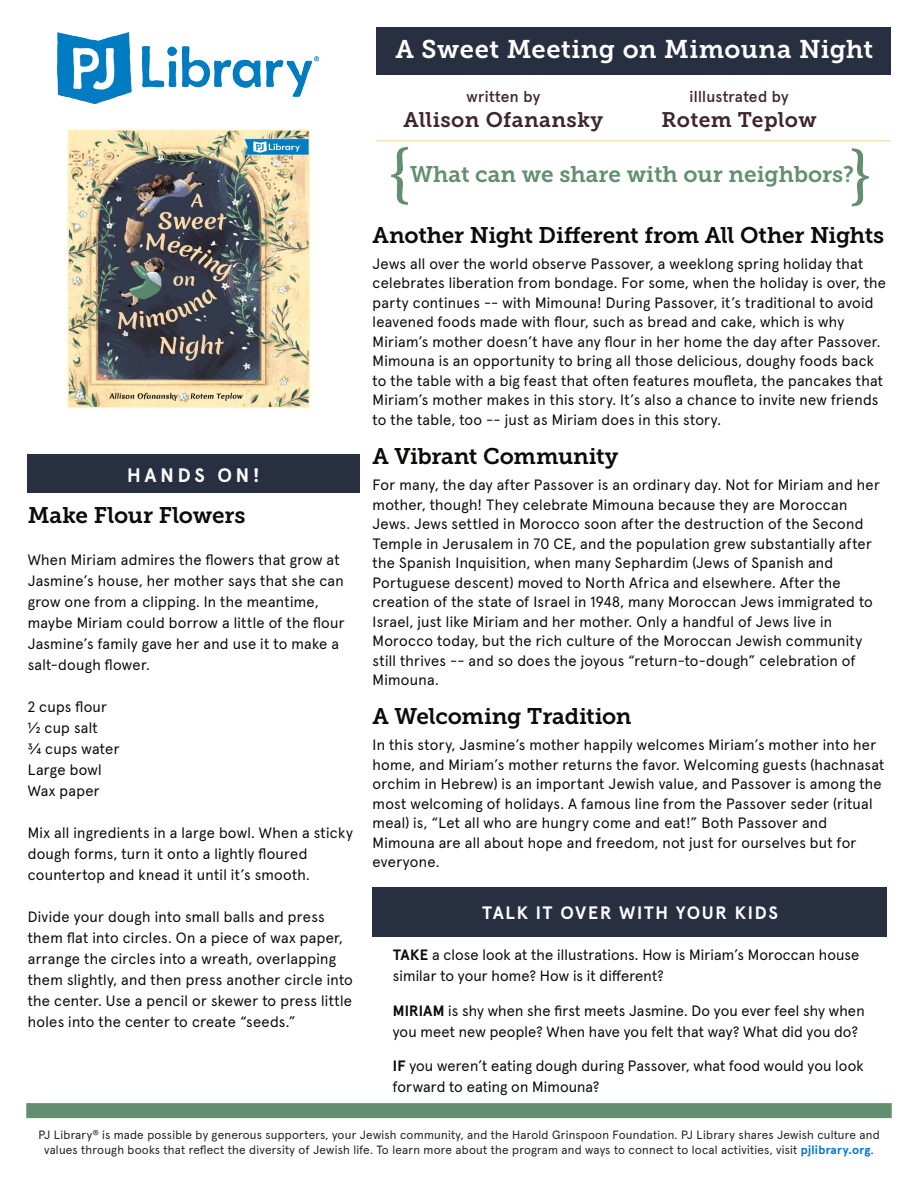
<style>
.page{position:relative;width:918px;height:1188px;background:#fff}
.page>*{position:absolute;margin:0;border:0;box-sizing:border-box;transform-origin:0 0}
.t1{font:700 66px "Minion Pro";color:#628f6f}
.t2{font:25.5px "Museo Slab 700";letter-spacing:.015em;color:#fff}
.t3{font:22.5px "Museo Slab 700";letter-spacing:-.01em;color:#0a0c0a}
.t4{font:22.5px "Museo Slab 700";color:#628f6f}
.t5{font:21px "Museo Slab 700";letter-spacing:.02em;color:#3e252e}
.t6{font:700 19.5px "Apercu Pro";letter-spacing:.2em;color:#fff}
.t7{font:700 18px "Apercu Pro";letter-spacing:.09em;color:#fff}
.t8{font:500 15.75px "Apercu Pro";letter-spacing:.02em;color:#3e252e}
.t9{font:15px/19.5px "Apercu Pro";letter-spacing:.02em;color:#0a0c0a}
.t10{font:12px/15px "Apercu Pro";letter-spacing:.02em;color:#231f20;text-align:center}
.s1{font-weight:700}
.s2{font-weight:700;color:#0073ce}
</style>
<div class="page">
<div style="left:376px;top:27px;width:515px;height:48px;background:#282f41"></div>
<img style="left:70px;top:131px;width:238px;height:275px">
<div style="left:68px;top:129px;width:242px;height:279px;border:1px solid #fef5bf"></div>
<hr style="left:376px;top:140px;width:515px;height:2px;background:#f0e4b7">
<div style="left:373px;top:888px;width:514px;height:49px;background:#282f41"></div>
<div style="left:26px;top:1103px;width:866px;height:15px;background:#628f6f;border:2px solid #628f6f"></div>
<div style="left:27px;top:455px;width:333px;height:38px;background:#282f41"></div>
<img style="left:58px;top:32px;width:261px;height:71px">
<p class="t6" style="left:127px;top:460px;width:134px">HANDS ON!</p>
<p class="t3" style="left:28px;top:503px;width:219px">Make Flour Flowers</p>
<p class="t9" style="left:28px;top:548px;width:318px;line-height:21px">When Miriam admires the flowers that grow at Jasmine’s house, her mother says that she can grow one from a clipping. In the meantime, maybe Miriam could borrow a little of the flour Jasmine’s family gave her and use it to make a salt-dough flower.</p>
<p class="t9" style="left:28px;top:696px;width:81px">2 cups flour</p>
<p class="t9" style="left:28px;top:717px;width:72px">½ cup salt</p>
<p class="t9" style="left:28px;top:738px;width:93px">¾ cups water</p>
<p class="t9" style="left:28px;top:759px;width:75px">Large bowl</p>
<p class="t9" style="left:28px;top:780px;width:74px">Wax paper</p>
<p class="t9" style="left:28px;top:821px;width:327px;line-height:21px">Mix all ingredients in a large bowl. When a sticky dough forms, turn it onto a lightly floured countertop and knead it until it’s smooth.</p>
<p class="t9" style="left:28px;top:905px;width:327px;line-height:21px">Divide your dough into small balls and press them flat into circles. On a piece of wax paper, arrange the circles into a wreath, overlapping them slightly, and then press another circle into the center. Use a pencil or skewer to press little holes into the center to create “seeds.”</p>
<p class="t2" style="left:395px;top:35px;width:479px">A Sweet Meeting on Mimouna Night</p>
<p class="t8" style="left:467px;top:84px;width:75px">written by</p>
<p class="t5" style="left:404px;top:108px;width:201px">Allison Ofanansky</p>
<p class="t8" style="left:689px;top:84px;width:101px">illlustrated by</p>
<p class="t5" style="left:661px;top:108px;width:157px">Rotem Teplow</p>
<p class="t1" style="left:387px;top:126px;width:25px">{</p>
<p class="t1" style="left:849px;top:128px;width:25px">}</p>
<p class="t3" style="left:373px;top:222px;width:513px">Another Night Different from All Other Nights</p>
<p class="t9" style="left:373px;top:253px;width:515px">Jews all over the world observe Passover, a weeklong spring holiday that celebrates liberation from bondage. For some, when the holiday is over, the party continues -- with Mimouna! During Passover, it’s traditional to avoid leavened foods made with flour, such as bread and cake, which is why Miriam’s mother doesn’t have any flour in her home the day after Passover.<br>Mimouna is an opportunity to bring all those delicious, doughy foods back to the table with a big feast that often features moufleta, the pancakes that Miriam’s mother makes in this story. It’s also a chance to invite new friends to the table, too -- just as Miriam does in this story.</p>
<p class="t3" style="left:373px;top:443px;width:247px">A Vibrant Community</p>
<p class="t9" style="left:373px;top:474px;width:509px">For many, the day after Passover is an ordinary day. Not for Miriam and her mother, though! They celebrate Mimouna because they are Moroccan Jews. Jews settled in Morocco soon after the destruction of the Second Temple in Jerusalem in 70 CE, and the population grew substantially after the Spanish Inquisition, when many Sephardim (Jews of Spanish and Portuguese descent) moved to North Africa and elsewhere. After the creation of the state of Israel in 1948, many Moroccan Jews immigrated to Israel, just like Miriam and her mother. Only a handful of Jews live in Morocco today, but the rich culture of the Moroccan Jewish community still thrives -- and so does the joyous “return-to-dough” celebration of Mimouna.</p>
<p class="t3" style="left:373px;top:704px;width:261px">A Welcoming Tradition</p>
<p class="t9" style="left:373px;top:734px;width:513px">In this story, Jasmine’s mother happily welcomes Miriam’s mother into her home, and Miriam’s mother returns the favor. Welcoming guests (hachnasat orchim in Hebrew) is an important Jewish value, and Passover is among the most welcoming of holidays. A famous line from the Passover seder (ritual meal) is, “Let all who are hungry come and eat!” Both Passover and Mimouna are all about hope and freedom, not just for ourselves but for everyone.</p>
<p class="t4" style="left:410px;top:162px;width:445px">What can we share with our neighbors?</p>
<p class="t7" style="left:482px;top:899px;width:297px">TALK IT OVER WITH YOUR KIDS</p>
<p class="t9" style="left:393px;top:943px;width:468px;line-height:21px"><span class="s1">TAKE</span> a close look at the illustrations. How is Miriam’s Moroccan house similar to your home? How is it different?</p>
<p class="t9" style="left:393px;top:999px;width:473px;line-height:21px"><span class="s1">MIRIAM</span> is shy when she first meets Jasmine. Do you ever feel shy when you meet new people? When have you felt that way? What did you do?</p>
<p class="t9" style="left:393px;top:1054px;width:472px;line-height:21px"><span class="s1">IF</span> you weren’t eating dough during Passover, what food would you look forward to eating on Mimouna?</p>
<p class="t10" style="left:38px;top:1126px;width:843px">PJ Library<sup>®</sup> is made possible by generous supporters, your Jewish community, and the Harold Grinspoon Foundation. PJ Library shares Jewish culture and values through books that reflect the diversity of Jewish life. To learn more about the program and ways to connect to local activities, visit <span class="s2">pjlibrary.org</span>.</p>
</div>
